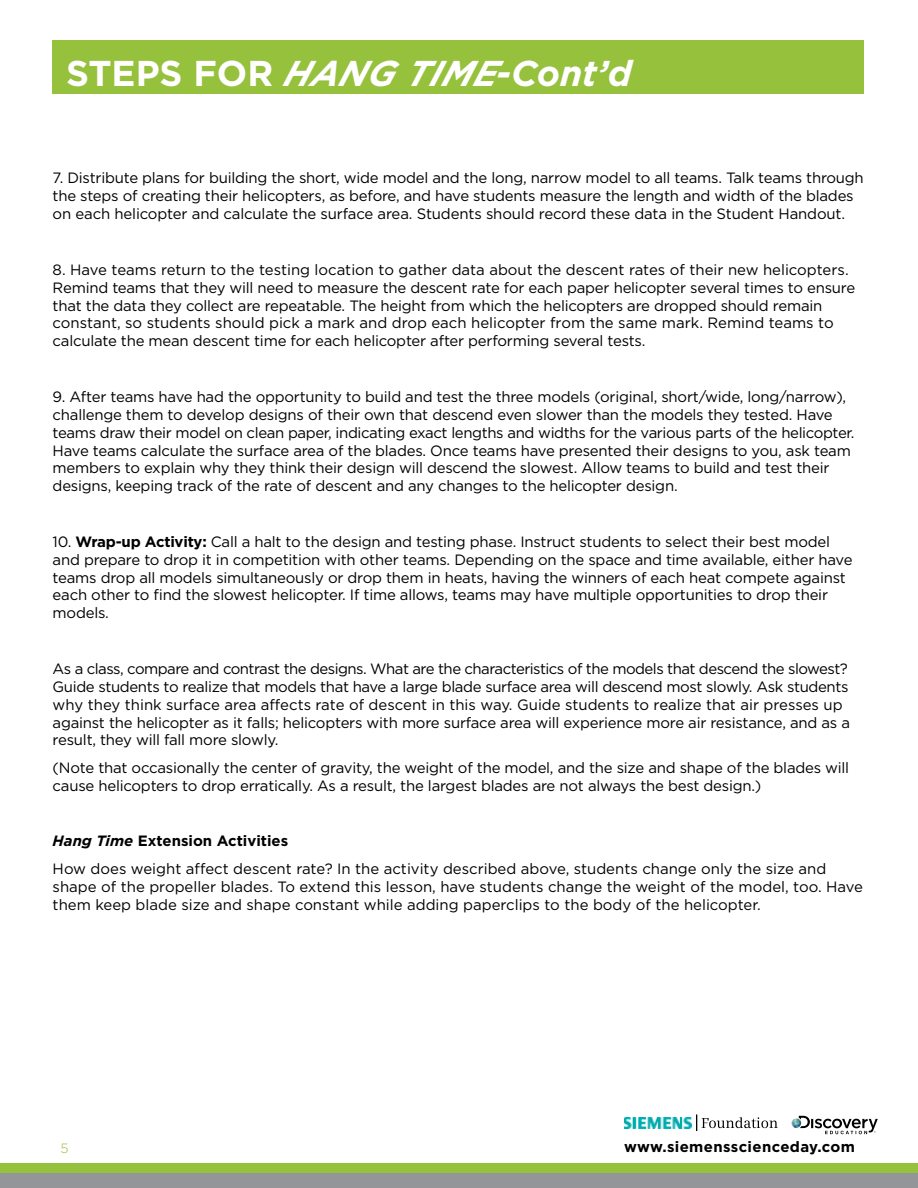
<style>
.page{position:relative;width:918px;height:1188px;background:#fff}
.page>*{position:absolute;margin:0;border:0;box-sizing:border-box;transform-origin:0 0}
.t1{font:italic 700 35.85px "Gotham";color:#fff}
.t2{font:15px/18px "Gotham";letter-spacing:-.015em;color:#000}
.t3{font:700 15px "Gotham";letter-spacing:.025em;color:#000}
.t4{font:300 13.5px "Gotham";color:#96c13d}
.s1{font-style:normal}
.s2{font-weight:700}
.s3{font-weight:700;font-style:italic}
</style>
<div class="page">
<div style="left:53px;top:40px;width:811px;height:54px;background:#96c13d"></div>
<div style="left:0;top:1164px;width:918px;height:24px;background:#96c13d"></div>
<div style="left:0;top:1174px;width:918px;height:14px;background:#939598"></div>
<svg style="left:792px;top:1116px;width:86px;height:18px"></svg>
<img style="left:624px;top:1117px;width:67px;height:11px">
<svg style="left:696px;top:1115px;width:82px;height:16px"></svg>
<h1 class="t1" style="left:66px;top:53px;width:568px"><span class="s1">STEPS FOR</span> Hang Time-Cont’d</h1>
<p class="t2" style="left:53px;top:169px;width:813px">7. Distribute plans for building the short, wide model and the long, narrow model to all teams. Talk teams through the steps of creating their helicopters, as before, and have students measure the length and width of the blades on each helicopter and calculate the surface area. Students should record these data in the Student Handout.</p>
<p class="t2" style="left:53px;top:260px;width:804px">8. Have teams return to the testing location to gather data about the descent rates of their new helicopters.<br>Remind teams that they will need to measure the descent rate for each paper helicopter several times to ensure that the data they collect are repeatable. The height from which the helicopters are dropped should remain constant, so students should pick a mark and drop each helicopter from the same mark. Remind teams to calculate the mean descent time for each helicopter after performing several tests.</p>
<p class="t2" style="left:53px;top:387px;width:803px">9. After teams have had the opportunity to build and test the three models (original, short/wide, long/narrow), challenge them to develop designs of their own that descend even slower than the models they tested. Have teams draw their model on clean paper, indicating exact lengths and widths for the various parts of the helicopter.<br>Have teams calculate the surface area of the blades. Once teams have presented their designs to you, ask team members to explain why they think their design will descend the slowest. Allow teams to build and test their designs, keeping track of the rate of descent and any changes to the helicopter design.</p>
<p class="t2" style="left:53px;top:532px;width:801px">10. <span class="s2">Wrap-up Activity:</span> Call a halt to the design and testing phase. Instruct students to select their best model and prepare to drop it in competition with other teams. Depending on the space and time available, either have teams drop all models simultaneously or drop them in heats, having the winners of each heat compete against each other to find the slowest helicopter. If time allows, teams may have multiple opportunities to drop their models.</p>
<p class="t2" style="left:53px;top:659px;width:799px">As a class, compare and contrast the designs. What are the characteristics of the models that descend the slowest?<br>Guide students to realize that models that have a large blade surface area will descend most slowly. Ask students why they think surface area affects rate of descent in this way. Guide students to realize that air presses up against the helicopter as it falls; helicopters with more surface area will experience more air resistance, and as a result, they will fall more slowly.</p>
<p class="t2" style="left:53px;top:759px;width:798px">(Note that occasionally the center of gravity, the weight of the model, and the size and shape of the blades will cause helicopters to drop erratically. As a result, the largest blades are not always the best design.)</p>
<p class="t2" style="left:53px;top:827px;width:775px;line-height:27.6px"><span class="s3">Hang Time</span> <span class="s2">Extension Activities<br></span>How does weight affect descent rate? In the activity described above, students change only the size and</p>
<p class="t2" style="left:53px;top:877px;width:812px">shape of the propeller blades. To extend this lesson, have students change the weight of the model, too. Have them keep blade size and shape constant while adding paperclips to the body of the helicopter.</p>
<p class="t4" style="left:60px;top:1140px;width:10px">5</p>
<p class="t3" style="left:624px;top:1138px;width:232px">www.siemensscienceday.com</p>
</div>
